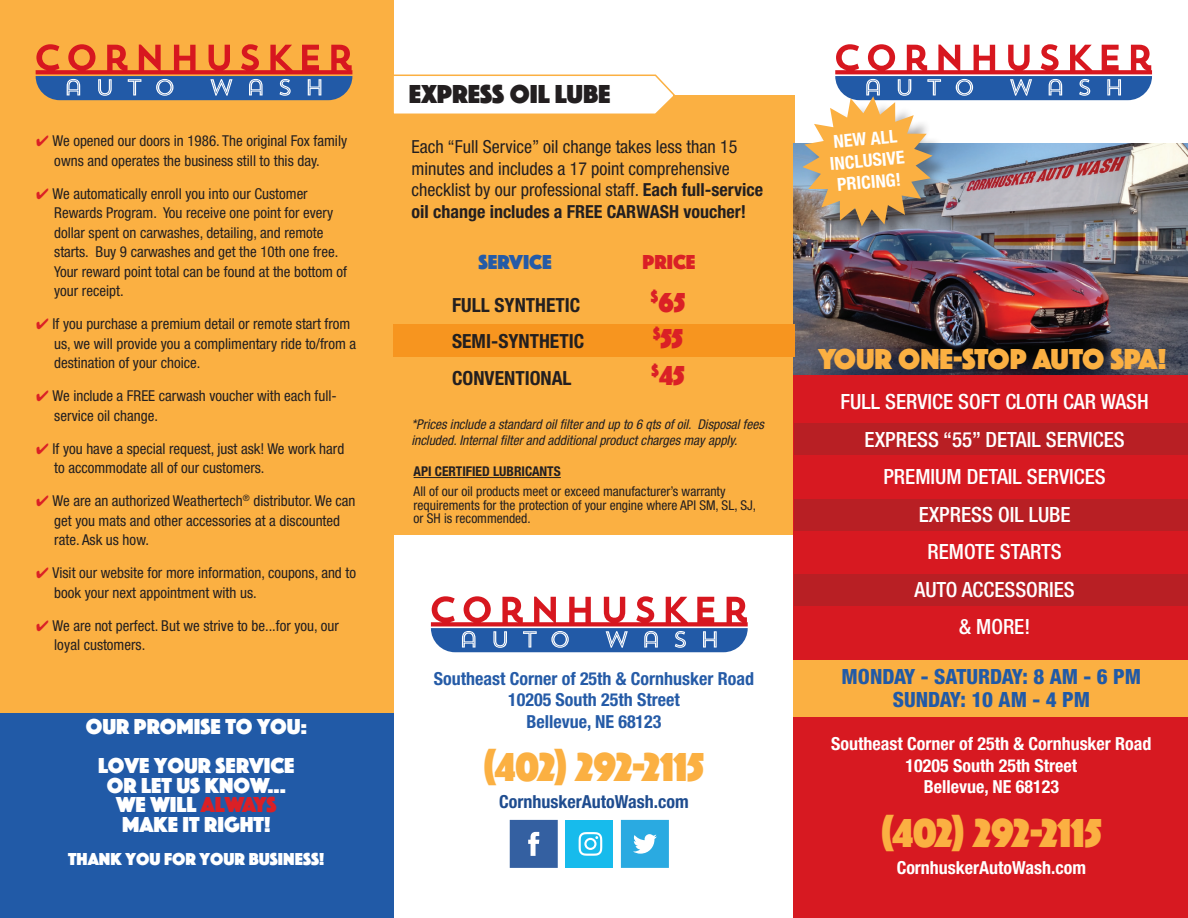
<style>
.page{position:relative;width:1188px;height:918px;background:#fff}
.page>*{position:absolute;margin:0;border:0;box-sizing:border-box;transform-origin:0 0}
.t1{font:42px "Phosphate Solid";color:#fbb042}
.t2{font:30px "Phosphate Solid";color:#fbb042}
.t3{font:28.5px "Phosphate Solid";color:#da2026}
.t4{font:27px "Phosphate Solid";color:#231f20}
.t5{font:22.5px/19.5px "Phosphate Solid";color:#fff;text-align:center}
.t6{font:500 condensed 21px/37.5px "Helvetica Neue LT Std";color:#fff;text-align:center}
.t7{font:800 condensed 21px/22.5px "Helvetica Neue LT Std";color:#215aa7;text-align:center}
.t8{font:21px "Phosphate Solid";color:#255ba7}
.t9{font:21px "Phosphate Solid";color:#da2026}
.t10{font:700 condensed 19.5px "Helvetica Neue LT Std";color:#231f20}
.t11{font:condensed 18px/21.6px "Helvetica Neue LT Std";color:#231f20}
.t12{font:700 condensed 18px/21.6px "Helvetica Neue LT Std";color:#fff;text-align:center}
.t13{font:700 condensed 18px/21.6px "Helvetica Neue LT Std";color:#255ba7;text-align:center}
.t14{font:18px "Phosphate Solid";color:#fff}
.t15{font:700 condensed 18px "Helvetica Neue LT Std";color:#1e4c8f}
.t16{font:condensed 15px/19.5px "Helvetica Neue LT Std";color:#231f20}
.t17{font:condensed 13.5px/13.5px "Helvetica Neue LT Std";color:#231f20}
.t18{font:italic condensed 13.5px/16.2px "Helvetica Neue LT Std";color:#231f20}
.t19{font:700 condensed 13.5px "Helvetica Neue LT Std";color:#231f20}
.s1{color:#da2026}
.s2{font-weight:700}
</style>
<div class="page">
<div style="left:387px;top:95px;width:408px;height:440px;background:#fbb042"></div>
<div style="left:793px;top:364px;width:395px;height:554px;background:#d71921"></div>
<svg style="left:431px;top:596px;width:317px;height:56px"></svg>
<img style="left:793px;top:144px;width:395px;height:230px">
<div style="left:793px;top:661px;width:395px;height:56px;background:#fbb042"></div>
<div style="left:806px;top:100px;width:144px;height:144px;background:#231f20;opacity:.4"></div>
<svg style="left:802px;top:44px;width:350px;height:182px"></svg>
<div style="left:795px;top:423px;width:393px;height:32px;background:#b81f24"></div>
<div style="left:795px;top:500px;width:393px;height:31px;background:#b81f24"></div>
<div style="left:795px;top:575px;width:393px;height:31px;background:#b81f24"></div>
<div style="left:0;top:0;width:393px;height:918px;background:#fbb042"></div>
<svg style="left:36px;top:44px;width:316px;height:56px"></svg>
<div style="left:0;top:714px;width:393px;height:204px;background:#215aa7"></div>
<hr style="left:414px;top:477px;width:147px;height:1px;background:#231f20">
<svg style="left:393px;top:74px;width:282px;height:40px"></svg>
<div style="left:393px;top:325px;width:402px;height:32px;background:#f7951f"></div>
<div style="left:565px;top:820px;width:48px;height:48px;background:#17bbec"></div>
<svg style="left:510px;top:820px;width:48px;height:48px;background:#436ba7"></svg>
<svg style="left:621px;top:820px;width:48px;height:48px;background:#44b4e4"></svg>
<svg style="left:579px;top:832px;width:23px;height:24px"></svg>
<p class="t16" style="left:54px;top:131px;width:294px;text-indent:-18px"><span class="s1">✔</span> We opened our doors in 1986. The original Fox family owns and operates the business still to this day.</p>
<p class="t16" style="left:54px;top:184px;width:294px;text-indent:-18px"><span class="s1">✔</span> We automatically enroll you into our Customer Rewards Program. You receive one point for every dollar spent on carwashes, detailing, and remote starts. Buy 9 carwashes and get the 10th one free.<br>Your reward point total can be found at the bottom of your receipt.</p>
<p class="t16" style="left:54px;top:314px;width:303px;text-indent:-18px"><span class="s1">✔</span> If you purchase a premium detail or remote start from us, we will provide you a complimentary ride to/from a destination of your choice.</p>
<p class="t16" style="left:54px;top:386px;width:284px;text-indent:-18px"><span class="s1">✔</span> We include a FREE carwash voucher with each full&shy;service oil change.</p>
<p class="t16" style="left:54px;top:439px;width:292px;text-indent:-18px"><span class="s1">✔</span> If you have a special request, just ask! We work hard to accommodate all of our customers.</p>
<p class="t16" style="left:54px;top:491px;width:303px;text-indent:-18px"><span class="s1">✔</span> We are an authorized Weathertech<sup>®</sup> distributor. We can get you mats and other accessories at a discounted rate. Ask us how.</p>
<p class="t16" style="left:54px;top:563px;width:303px;text-indent:-18px"><span class="s1">✔</span> Visit our website for more information, coupons, and to book your next appointment with us.</p>
<p class="t16" style="left:54px;top:616px;width:286px;text-indent:-18px"><span class="s1">✔</span> We are not perfect. But we strive to be...for you, our loyal customers.</p>
<h3 class="t5" style="left:86px;top:706px;width:223px;line-height:39px">OUR PROMISE TO YOU:<br>LOVE YOUR SERVICE</h3>
<h3 class="t5" style="left:107px;top:774px;width:181px">OR LET US KNOW...<br>WE WILL <span class="s1">ALWAYS<br></span>MAKE IT RIGHT!</h3>
<p class="t14" style="left:68px;top:846px;width:258px">THANK YOU FOR YOUR BUSINESS!</p>
<h3 class="t4" style="left:409px;top:75px;width:203px">EXPRESS OIL LUBE</h3>
<p class="t11" style="left:411px;top:136px;width:353px">Each “Full Service” oil change takes less than 15 minutes and includes a 17 point comprehensive checklist by our professional staff. <span class="s2">Each full-service oil change includes a FREE CARWASH voucher!</span></p>
<h3 class="t8" style="left:478px;top:247px;width:75px">SERVICE</h3>
<h3 class="t9" style="left:643px;top:247px;width:54px">PRICE</h3>
<h3 class="t10" style="left:452px;top:293px;width:130px">FULL SYNTHETIC</h3>
<h3 class="t3" style="left:651px;top:282px;width:36px"><sup>$</sup>65</h3>
<h3 class="t10" style="left:452px;top:330px;width:134px">SEMI-SYNTHETIC</h3>
<h3 class="t3" style="left:653px;top:319px;width:32px"><sup>$</sup>55</h3>
<h3 class="t10" style="left:452px;top:366px;width:121px">CONVENTIONAL</h3>
<h3 class="t3" style="left:652px;top:355px;width:35px"><sup>$</sup>45</h3>
<p class="t18" style="left:411px;top:416px;width:354px">*Prices include a standard oil filter and up to 6 qts of oil. Disposal fees included. Internal filter and additional product charges may apply.</p>
<p class="t19" style="left:414px;top:463px;width:149px">API CERTIFIED LUBRICANTS</p>
<p class="t17" style="left:414px;top:485px;width:344px">All of our oil products meet or exceed manufacturer’s warranty requirements for the protection of your engine where API SM, SL, SJ, or SH is recommended.</p>
<p class="t13" style="left:434px;top:667px;width:322px">Southeast Corner of 25th &amp; Cornhusker Road<br>10205 South 25th Street<br>Bellevue, NE 68123</p>
<h1 class="t1" style="left:484px;top:738px;width:222px">(402) 292-2115</h1>
<p class="t15" style="left:499px;top:791px;width:191px">CornhuskerAutoWash.com</p>
<p class="t12" style="left:827px;top:131px;width:76px;rotate:-5deg">NEW ALL<br>INCLUSIVE<br>PRICING!</p>
<h2 class="t2" style="left:818px;top:338px;width:350px">YOUR ONE-STOP AUTO SPA!</h2>
<h3 class="t6" style="left:841px;top:383px;width:310px">FULL SERVICE SOFT CLOTH CAR WASH<br>EXPRESS “55” DETAIL SERVICES<br>PREMIUM DETAIL SERVICES<br>EXPRESS OIL LUBE<br>REMOTE STARTS<br>AUTO ACCESSORIES<br>&amp; MORE!</h3>
<h3 class="t7" style="left:842px;top:665px;width:301px">MONDAY - SATURDAY: 8 AM - 6 PM<br>SUNDAY: 10 AM - 4 PM</h3>
<p class="t12" style="left:831px;top:733px;width:322px">Southeast Corner of 25th &amp; Cornhusker Road<br>10205 South 25th Street<br>Bellevue, NE 68123</p>
<h1 class="t1" style="left:881px;top:803px;width:222px">(402) 292-2115</h1>
<p class="t12" style="left:897px;top:856px;width:191px">CornhuskerAutoWash.com</p>
</div>
